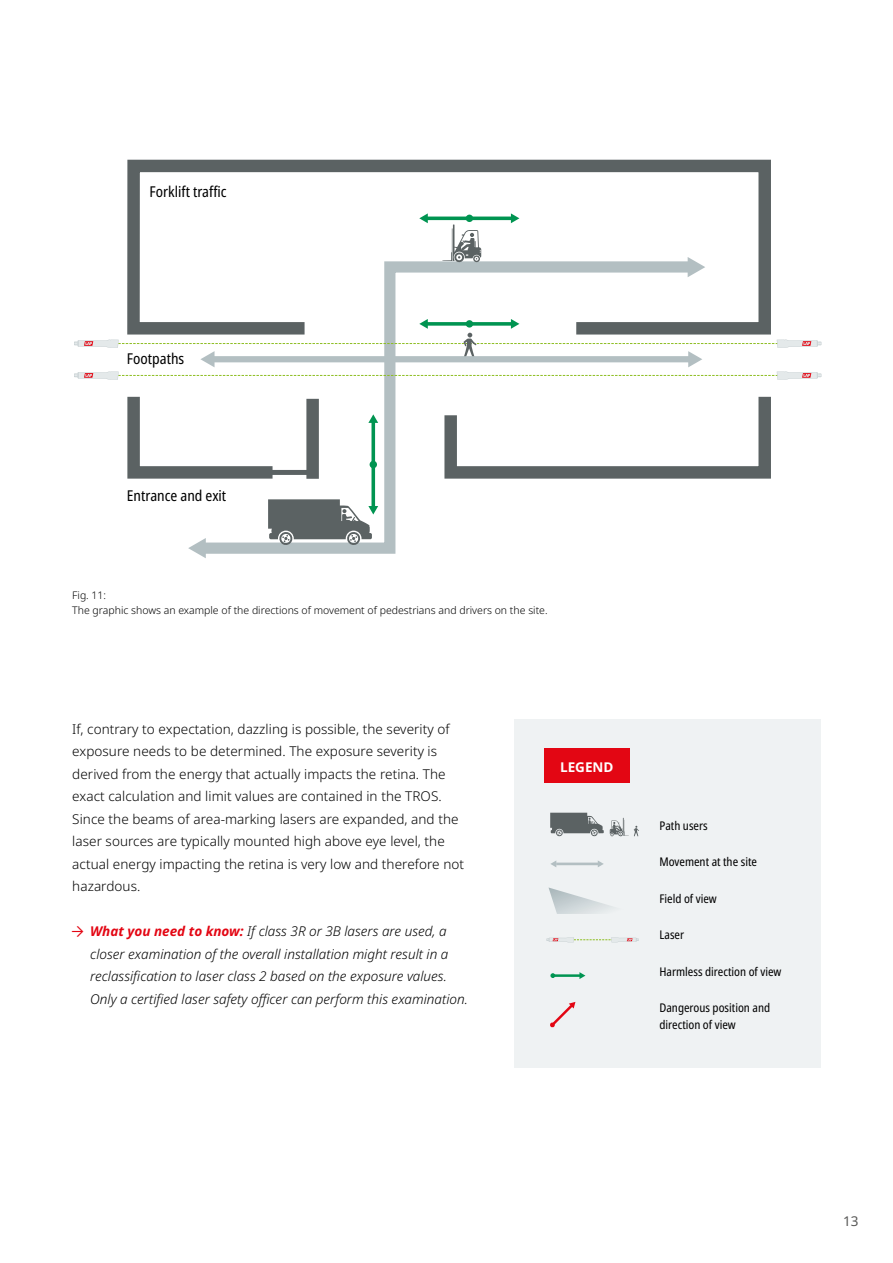
<style>
.page{position:relative;width:893px;height:1263px;background:#fff}
.page>*{position:absolute;margin:0;border:0;box-sizing:border-box;transform-origin:0 0}
.t1{font:condensed 15px "Noto Sans";color:#000}
.t2{font:300 13.5px/22.5px "Noto Sans";letter-spacing:.005em;color:#000}
.t3{font:italic 300 13.5px/22.5px "Noto Sans";color:#000}
.t4{font:700 13.5px "Noto Sans";color:#fff}
.t5{font:13.5px "Noto Sans";color:#575756}
.t6{font:condensed 12px/16.5px "Noto Sans";color:#000}
.t7{font:300 10.5px/15px "Noto Sans";color:#000}
.s1{font-family:"Arrows";font-weight:400;font-style:normal;color:#e30613}
.s2{font-weight:700;color:#e30613}
</style>
<div class="page">
<div style="left:514px;top:719px;width:307px;height:348px;background:#eff2f3"></div>
<div style="left:544px;top:749px;width:85px;height:34px;background:#e30613"></div>
<svg style="left:550px;top:813px;width:54px;height:24px"></svg>
<svg style="left:610px;top:818px;width:29px;height:19px"></svg>
<svg style="left:550px;top:972px;width:35px;height:7px"></svg>
<svg style="left:550px;top:1002px;width:25px;height:25px"></svg>
<svg style="left:598px;top:861px;width:6px;height:6px"></svg>
<svg style="left:550px;top:861px;width:6px;height:6px"></svg>
<hr style="left:556px;top:862px;width:43px;height:3px;background:#b3bfc2">
<svg style="left:548px;top:887px;width:64px;height:27px"></svg>
<svg style="left:546px;top:937px;width:93px;height:5px"></svg>
<svg style="left:127px;top:159px;width:644px;height:160px"></svg>
<svg style="left:74px;top:319px;width:747px;height:239px"></svg>
<div style="left:212px;top:356px;width:477px;height:6px;background:#b3bfc2"></div>
<p class="t1" style="left:150px;top:181px;width:79px">Forklift traffic</p>
<p class="t1" style="left:127px;top:348px;width:59px">Footpaths</p>
<p class="t1" style="left:127px;top:485px;width:101px">Entrance and exit</p>
<p class="t7" style="left:72px;top:587px;width:477px">Fig. 11:<br>The graphic shows an example of the directions of movement of pedestrians and drivers on the site.</p>
<p class="t2" style="left:72px;top:718px;width:393px">If, contrary to expectation, dazzling is possible, the severity of exposure needs to be determined. The exposure severity is derived from the energy that actually impacts the retina. The exact calculation and limit values are contained in the TROS.<br>Since the beams of area-marking lasers are expanded, and the laser sources are typically mounted high above eye level, the actual energy impacting the retina is very low and therefore not hazardous.</p>
<p class="t3" style="left:90px;top:920px;width:379px;text-indent:-18px"><span class="s1">3</span> <span class="s2">What you need to know:</span> If class 3R or 3B lasers are used, a closer examination of the overall installation might result in a reclassification to laser class 2 based on the exposure values.<br>Only a certified laser safety officer can perform this examination.</p>
<p class="t4" style="left:560px;top:757px;width:55px">LEGEND</p>
<p class="t6" style="left:659px;top:817px;width:50px">Path users</p>
<p class="t6" style="left:659px;top:854px;width:99px">Movement at the site</p>
<p class="t6" style="left:659px;top:890px;width:59px">Field of view</p>
<p class="t6" style="left:659px;top:927px;width:26px">Laser</p>
<p class="t6" style="left:659px;top:963px;width:123px">Harmless direction of view</p>
<p class="t6" style="left:659px;top:1000px;width:112px">Dangerous position and direction of view</p>
<p class="t5" style="left:843px;top:1212px;width:17px">13</p>
</div>
